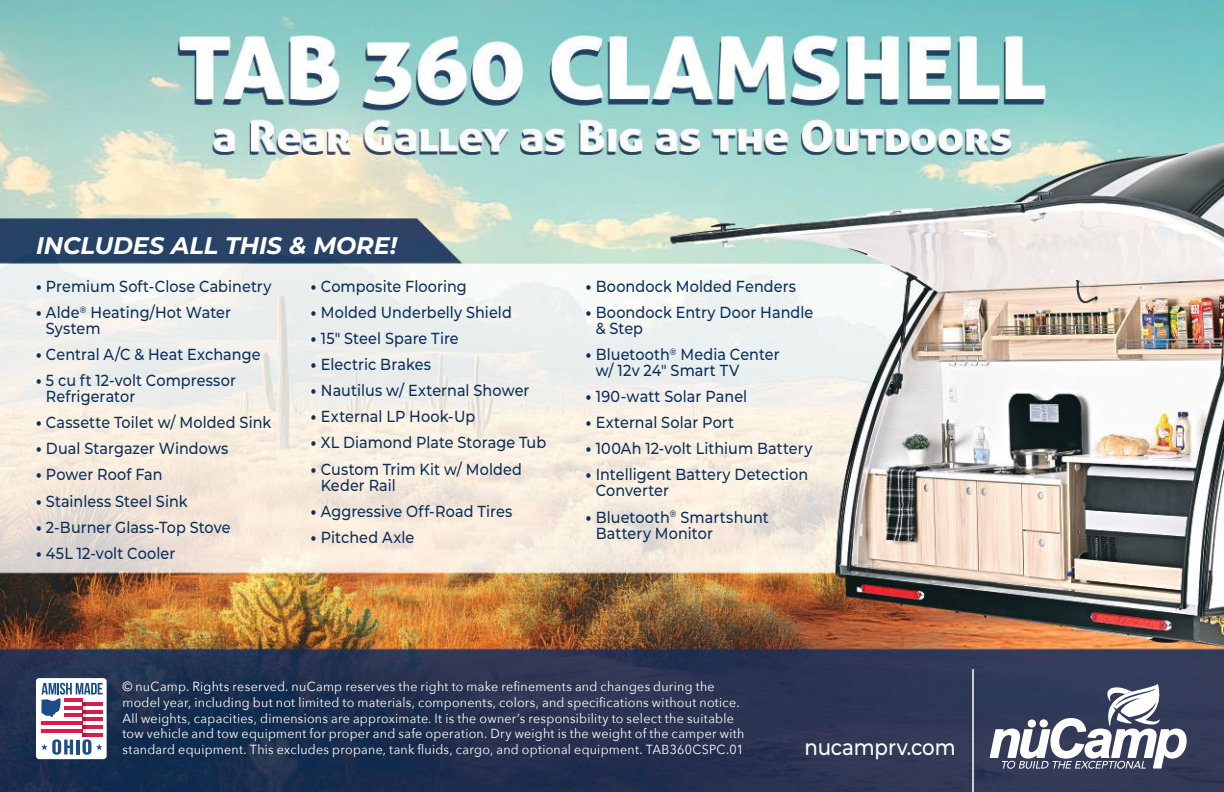
<style>
.page{position:relative;width:1224px;height:792px;background:#fff}
.page>*{position:absolute;margin:0;border:0;box-sizing:border-box;transform-origin:0 0}
.t1{font:italic 700 24px "Montserrat";letter-spacing:-.005em;color:#fff}
.t2{font:500 22px "Montserrat";letter-spacing:-.005em;color:#fff;scale:.9 1}
.t3{font:500 16px/16px "Montserrat";letter-spacing:.005em;color:#0c2f5a;scale:.9 1}
.t4{font:13.2px/15.8px "Avenir Next";letter-spacing:.02em;color:#fff;scale:.95 1}
.s1{font-weight:800}
</style>
<div class="page">
<img style="left:0;top:0;width:1224px;height:792px">
<svg style="left:990px;top:684px;width:197px;height:85px"></svg>
<div style="left:36px;top:678px;width:71px;height:81px;background:#fff;border-radius:3px"></div>
<hr style="left:83px;top:717px;width:20px;height:4px;background:#d81d4d">
<hr style="left:83px;top:733px;width:20px;height:4px;background:#d81d4d">
<hr style="left:83px;top:725px;width:20px;height:4px;background:#d81d4d">
<hr style="left:41px;top:729px;width:42px;height:4px;background:#d81d4d">
<hr style="left:41px;top:721px;width:42px;height:4px;background:#d81d4d">
<hr style="left:83px;top:702px;width:3px;height:35px;background:#184480">
<svg style="left:41px;top:739px;width:32px;height:16px"></svg>
<hr style="left:76px;top:740px;width:4px;height:14px;background:#1b4e86">
<svg style="left:82px;top:739px;width:21px;height:16px"></svg>
<svg style="left:41px;top:683px;width:62px;height:34px"></svg>
<hr style="left:972px;top:670px;width:2px;height:122px;background:#fff">
<h1 class="t1" style="left:36px;top:229px;width:363px">INCLUDES ALL THIS &amp; MORE!</h1>
<p class="t3" style="left:36px;top:278px;width:263px"><span class="s1">•</span> Premium Soft-Close Cabinetry</p>
<p class="t3" style="left:46px;top:304px;width:207px;text-indent:-10px"><span class="s1">•</span> Alde<sup>®</sup> Heating/Hot Water<br>System</p>
<p class="t3" style="left:36px;top:346px;width:251px"><span class="s1">•</span> Central A/C &amp; Heat Exchange</p>
<p class="t3" style="left:46px;top:372px;width:213px;text-indent:-10px"><span class="s1">•</span> 5 cu ft 12-volt Compressor<br>Refrigerator</p>
<p class="t3" style="left:36px;top:414px;width:263px"><span class="s1">•</span> Cassette Toilet w/ Molded Sink</p>
<p class="t3" style="left:36px;top:440px;width:215px"><span class="s1">•</span> Dual Stargazer Windows</p>
<p class="t3" style="left:36px;top:466px;width:142px"><span class="s1">•</span> Power Roof Fan</p>
<p class="t3" style="left:36px;top:492px;width:170px"><span class="s1">•</span> Stainless Steel Sink</p>
<p class="t3" style="left:36px;top:518px;width:218px"><span class="s1">•</span> 2-Burner Glass-Top Stove</p>
<p class="t3" style="left:36px;top:544px;width:156px"><span class="s1">•</span> 45L 12-volt Cooler</p>
<p class="t3" style="left:311px;top:278px;width:175px"><span class="s1">•</span> Composite Flooring</p>
<p class="t3" style="left:311px;top:304px;width:225px"><span class="s1">•</span> Molded Underbelly Shield</p>
<p class="t3" style="left:311px;top:330px;width:166px"><span class="s1">•</span> 15" Steel Spare Tire</p>
<p class="t3" style="left:311px;top:356px;width:135px"><span class="s1">•</span> Electric Brakes</p>
<p class="t3" style="left:311px;top:382px;width:244px"><span class="s1">•</span> Nautilus w/ External Shower</p>
<p class="t3" style="left:311px;top:408px;width:184px"><span class="s1">•</span> External LP Hook-Up</p>
<p class="t3" style="left:311px;top:434px;width:263px"><span class="s1">•</span> XL Diamond Plate Storage Tub</p>
<p class="t3" style="left:321px;top:460px;width:225px;text-indent:-10px"><span class="s1">•</span> Custom Trim Kit w/ Molded<br>Keder Rail</p>
<p class="t3" style="left:311px;top:502px;width:225px"><span class="s1">•</span> Aggressive Off-Road Tires</p>
<p class="t3" style="left:311px;top:528px;width:117px"><span class="s1">•</span> Pitched Axle</p>
<p class="t3" style="left:586px;top:278px;width:235px"><span class="s1">•</span> Boondock Molded Fenders</p>
<p class="t3" style="left:596px;top:304px;width:243px;text-indent:-10px"><span class="s1">•</span> Boondock Entry Door Handle &amp; Step</p>
<p class="t3" style="left:596px;top:346px;width:206px;text-indent:-10px"><span class="s1">•</span> Bluetooth<sup>®</sup> Media Center w/ 12v 24" Smart TV</p>
<p class="t3" style="left:586px;top:388px;width:181px"><span class="s1">•</span> 190-watt Solar Panel</p>
<p class="t3" style="left:586px;top:414px;width:167px"><span class="s1">•</span> External Solar Port</p>
<p class="t3" style="left:586px;top:440px;width:253px"><span class="s1">•</span> 100Ah 12-volt Lithium Battery</p>
<p class="t3" style="left:596px;top:466px;width:238px;text-indent:-10px"><span class="s1">•</span> Intelligent Battery Detection<br>Converter</p>
<p class="t3" style="left:596px;top:508px;width:194px;text-indent:-10px"><span class="s1">•</span> Bluetooth<sup>®</sup> Smartshunt<br>Battery Monitor</p>
<p class="t4" style="left:122px;top:678px;width:656px">© nuCamp. Rights reserved. nuCamp reserves the right to make refinements and changes during the model year, including but not limited to materials, components, colors, and specifications without notice.<br>All weights, capacities, dimensions are approximate. It is the owner’s responsibility to select the suitable tow vehicle and tow equipment for proper and safe operation. Dry weight is the weight of the camper with standard equipment. This excludes propane, tank fluids, cargo, and optional equipment. TAB360CSPC.01</p>
<h2 class="t2" style="left:805px;top:732px;width:169px">nucamprv.com</h2>
</div>
